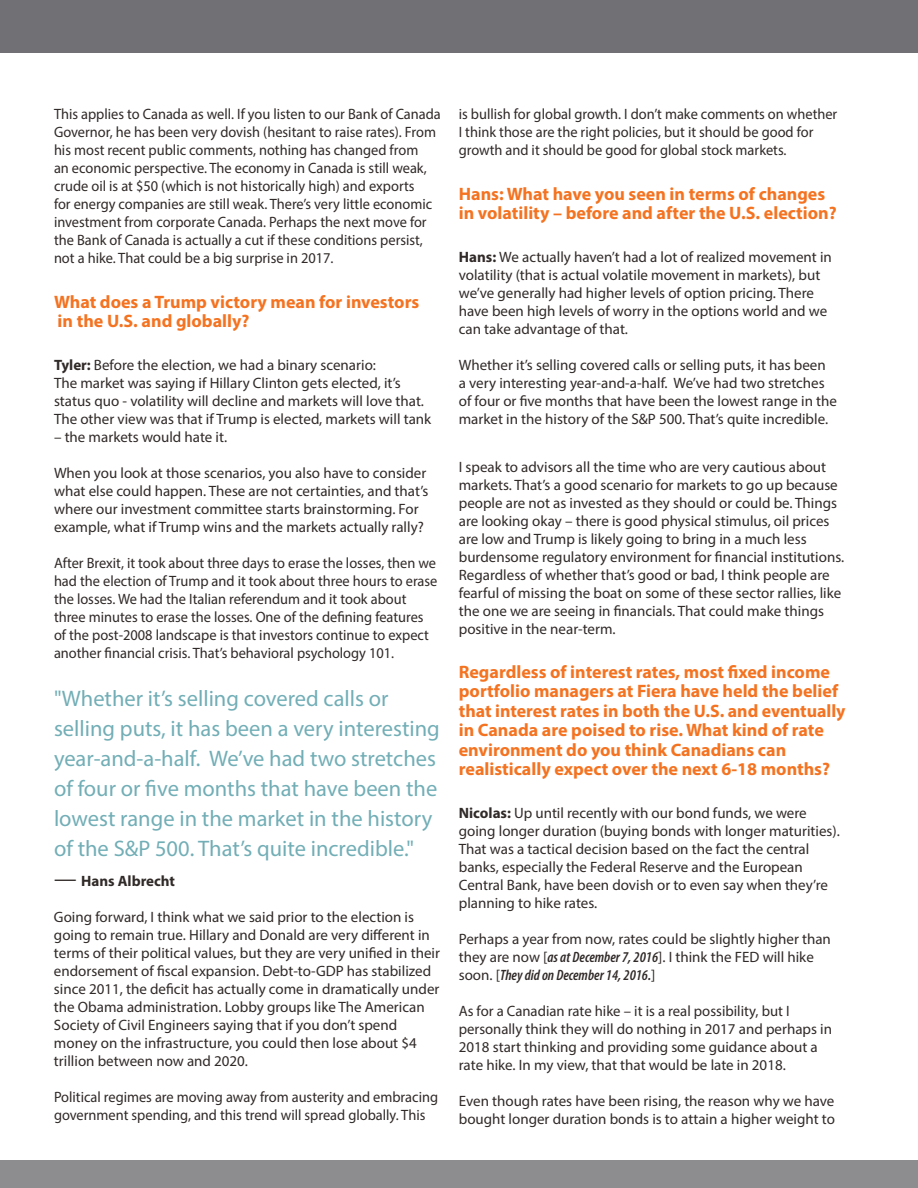
<style>
.page{position:relative;width:918px;height:1188px;background:#fff}
.page>*{position:absolute;margin:0;border:0;box-sizing:border-box;transform-origin:0 0}
.page_headings{font:22.5px/30px "Myriad Pro";color:#72aeb6}
.t1{font:700 18px/19.5px "Myriad Pro";color:#f47321}
.page_headings-2{font:15px/18px "Myriad Pro";color:#302a28}
.page_headings-3{font:15px/18px "Myriad Pro";color:#302a28;scale:.96 1}
.page_headings-4{font:700 15px "Myriad Pro";color:#302a28}
.s1{font-weight:700}
.s2{font-weight:400;font-size:22.5px}
.s3{font-weight:600;font-style:italic;font-stretch:condensed}
</style>
<div class="page">
<div style="left:0;top:1161px;width:918px;height:27px;background:#8d8c8f"></div>
<div style="left:0;top:0;width:918px;height:53px;background:#717074"></div>
<p class="page_headings-3" style="left:54px;top:105px;width:405px">This applies to Canada as well. If you listen to our Bank of Canada Governor, he has been very dovish (hesitant to raise rates). From his most recent public comments, nothing has changed from<br>an economic perspective. The economy in Canada is still weak, crude oil is at $50 (which is not historically high) and exports<br>for energy companies are still weak. There’s very little economic investment from corporate Canada. Perhaps the next move for the Bank of Canada is actually a cut if these conditions persist, not a hike. That could be a big surprise in 2017.</p>
<p class="t1" style="left:54px;top:291px;width:367px">What does a Trump victory mean for investors in the U.S. and globally?</p>
<p class="page_headings-2" style="left:54px;top:355px;width:379px"><span class="s1">Tyler:</span> Before the election, we had a binary scenario:<br>The market was saying if Hillary Clinton gets elected, it’s status quo - volatility will decline and markets will love that.<br>The other view was that if Trump is elected, markets will tank</p>
<p class="page_headings-2" style="left:54px;top:427px;width:175px">– the markets would hate it.</p>
<p class="page_headings-2" style="left:54px;top:463px;width:376px">When you look at those scenarios, you also have to consider what else could happen. These are not certainties, and that’s where our investment committee starts brainstorming. For example, what if Trump wins and the markets actually rally?</p>
<p class="page_headings-3" style="left:54px;top:553px;width:401px">After Brexit, it took about three days to erase the losses, then we had the election of Trump and it took about three hours to erase the losses. We had the Italian referendum and it took about three minutes to erase the losses. One of the defining features of the post-2008 landscape is that investors continue to expect another financial crisis. That’s behavioral psychology 101.</p>
<p class="page_headings" style="left:54px;top:683px;width:387px">"Whether it’s selling covered calls or selling puts, it has been a very interesting year-and-a-half. We’ve had two stretches of four or five months that have been the lowest range in the market in the history of the S&amp;P 500. That’s quite incredible."</p>
<p class="page_headings-4" style="left:54px;top:871px;width:123px"><span class="s2">—</span> Hans Albrecht</p>
<p class="page_headings-2" style="left:54px;top:907px;width:388px">Going forward, I think what we said prior to the election is going to remain true. Hillary and Donald are very different in terms of their political values, but they are very unified in their endorsement of fiscal expansion. Debt-to-GDP has stabilized since 2011, the deficit has actually come in dramatically under the Obama administration. Lobby groups like The American Society of Civil Engineers saying that if you don’t spend money on the infrastructure, you could then lose about $4 trillion between now and 2020.</p>
<p class="page_headings-3" style="left:54px;top:1087px;width:402px">Political regimes are moving away from austerity and embracing government spending, and this trend will spread globally. This</p>
<p class="page_headings-3" style="left:459px;top:105px;width:396px">is bullish for global growth. I don’t make comments on whether<br>I think those are the right policies, but it should be good for growth and it should be good for global stock markets.</p>
<p class="t1" style="left:459px;top:183px;width:379px">Hans: What have you seen in terms of changes in volatility – before and after the U.S. election?</p>
<p class="page_headings-2" style="left:459px;top:247px;width:375px"><span class="s1">Hans:</span> We actually haven’t had a lot of realized movement in volatility (that is actual volatile movement in markets), but we’ve generally had higher levels of option pricing. There have been high levels of worry in the options world and we can take advantage of that.</p>
<p class="page_headings-2" style="left:459px;top:355px;width:380px">Whether it’s selling covered calls or selling puts, it has been<br>a very interesting year-and-a-half. We’ve had two stretches of four or five months that have been the lowest range in the market in the history of the S&amp;P 500. That’s quite incredible.</p>
<p class="page_headings-2" style="left:459px;top:457px;width:387px">I speak to advisors all the time who are very cautious about markets. That’s a good scenario for markets to go up because people are not as invested as they should or could be. Things are looking okay – there is good physical stimulus, oil prices are low and Trump is likely going to bring in a much less burdensome regulatory environment for financial institutions.<br>Regardless of whether that’s good or bad, I think people are fearful of missing the boat on some of these sector rallies, like the one we are seeing in financials. That could make things positive in the near-term.</p>
<p class="t1" style="left:459px;top:662px;width:388px">Regardless of interest rates, most fixed income portfolio managers at Fiera have held the belief that interest rates in both the U.S. and eventually in Canada are poised to rise. What kind of rate environment do you think Canadians can realistically expect over the next 6-18 months?</p>
<p class="page_headings-2" style="left:459px;top:804px;width:383px"><span class="s1">Nicolas:</span> Up until recently with our bond funds, we were going longer duration (buying bonds with longer maturities).<br>That was a tactical decision based on the fact the central banks, especially the Federal Reserve and the European Central Bank, have been dovish or to even say when they’re planning to hike rates.</p>
<p class="page_headings-2" style="left:459px;top:930px;width:374px">Perhaps a year from now, rates could be slightly higher than they are now [<span class="s3">as at December 7, 2016</span>]. I think the FED will hike soon. [<span class="s3">They did on December 14, 2016.</span>]</p>
<p class="page_headings-2" style="left:459px;top:1002px;width:375px">As for a Canadian rate hike – it is a real possibility, but I personally think they will do nothing in 2017 and perhaps in 2018 start thinking and providing some guidance about a rate hike. In my view, that that would be late in 2018.</p>
<p class="page_headings-2" style="left:459px;top:1092px;width:378px">Even though rates have been rising, the reason why we have bought longer duration bonds is to attain a higher weight to</p>
</div>
